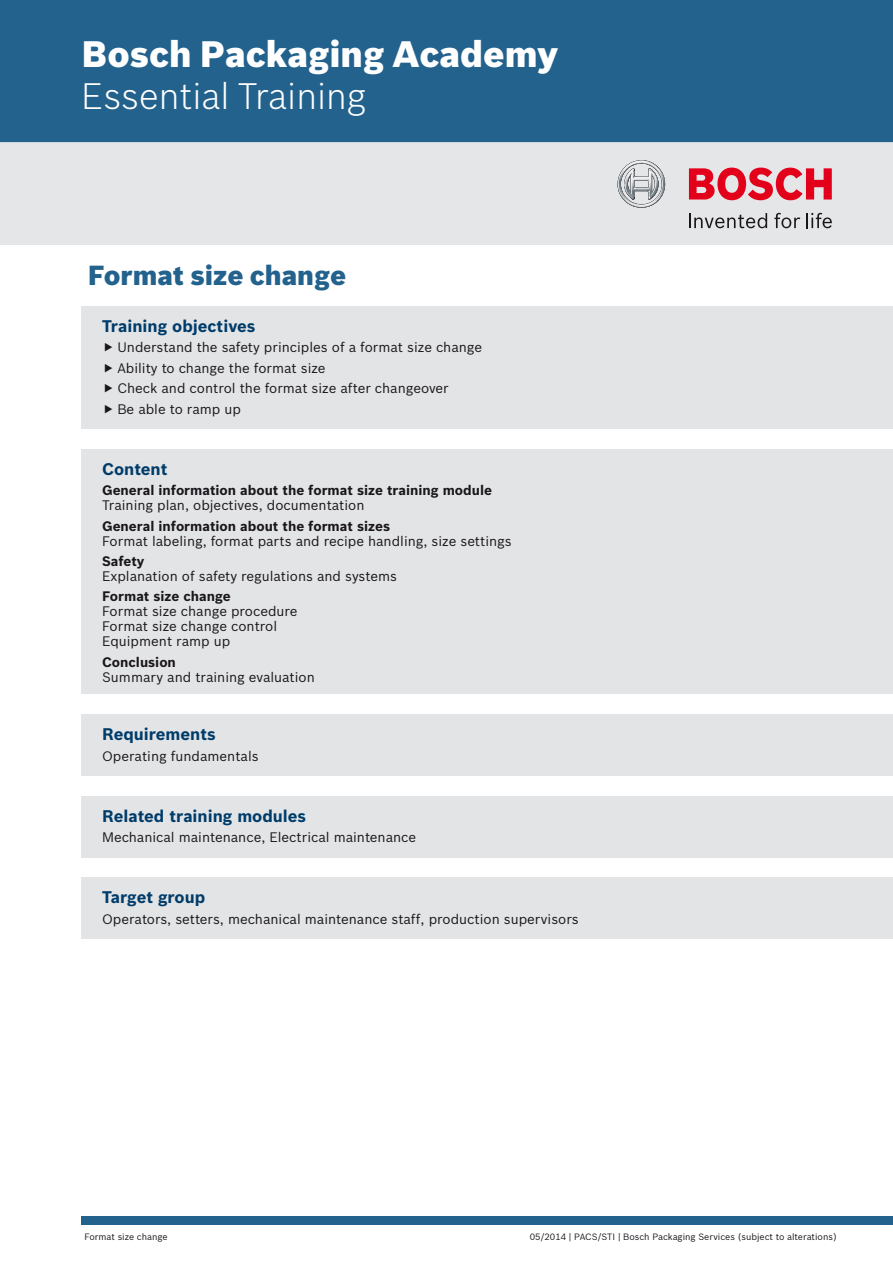
<style>
.page{position:relative;width:893px;height:1263px;background:#fff}
.page>*{position:absolute;margin:0;border:0;box-sizing:border-box;transform-origin:0 0}
.t1{font:900 36px "Bosch Sans";color:#fff}
.t2{font:300 36px "Bosch Sans";color:#fff}
.t3{font:900 27px "Bosch Sans";color:#23628d}
.t4{font:700 16.5px "Bosch Sans";color:#003c6a}
.t5{font:13.5px/20.4px "Bosch Sans";color:#1a171c}
.t6{font:700 13.5px "Bosch Sans";color:#1a171c}
.t7{font:9px "Bosch Sans";color:#1a171c}
</style>
<div class="page">
<div style="left:82px;top:1216px;width:811px;height:9px;background:#23628d"></div>
<div style="left:82px;top:306px;width:811px;height:123px;background:#e3e4e5"></div>
<div style="left:82px;top:449px;width:811px;height:245px;background:#e3e4e5"></div>
<div style="left:82px;top:714px;width:811px;height:62px;background:#e3e4e5"></div>
<div style="left:82px;top:796px;width:811px;height:61px;background:#e3e4e5"></div>
<div style="left:82px;top:878px;width:811px;height:61px;background:#e3e4e5"></div>
<div style="left:0;top:0;width:893px;height:143px;background:#23628d"></div>
<div style="left:0;top:143px;width:893px;height:102px;background:#e3e4e5"></div>
<svg style="left:617px;top:160px;width:48px;height:48px"></svg>
<svg style="left:689px;top:213px;width:78px;height:15px"></svg>
<svg style="left:774px;top:213px;width:26px;height:15px"></svg>
<svg style="left:806px;top:213px;width:26px;height:15px"></svg>
<svg style="left:689px;top:168px;width:143px;height:32px"></svg>
<h1 class="t1" style="left:82px;top:31px;width:478px">Bosch Packaging Academy</h1>
<h1 class="t2" style="left:82px;top:74px;width:286px">Essential Training</h1>
<h2 class="t3" style="left:88px;top:258px;width:260px">Format size change</h2>
<p class="t4" style="left:102px;top:316px;width:155px">Training objectives</p>
<p class="t5" style="left:117px;top:337px;width:366px">Understand the safety principles of a format size change Ability to change the format size<br>Check and control the format size after changeover<br>Be able to ramp up</p>
<p class="t4" style="left:102px;top:458px;width:67px">Content</p>
<p class="t6" style="left:102px;top:482px;width:391px">General information about the format size training module</p>
<p class="t5" style="left:102px;top:495px;width:264px">Training plan, objectives, documentation</p>
<p class="t6" style="left:102px;top:517px;width:289px">General information about the format sizes</p>
<p class="t5" style="left:102px;top:530px;width:411px">Format labeling, format parts and recipe handling, size settings</p>
<p class="t6" style="left:102px;top:553px;width:44px">Safety</p>
<p class="t5" style="left:102px;top:566px;width:296px">Explanation of safety regulations and systems</p>
<p class="t6" style="left:102px;top:588px;width:130px">Format size change</p>
<p class="t5" style="left:102px;top:604px;width:197px;line-height:15px">Format size change procedure<br>Format size change control<br>Equipment ramp up</p>
<p class="t6" style="left:102px;top:653px;width:75px">Conclusion</p>
<p class="t5" style="left:102px;top:667px;width:214px">Summary and training evaluation</p>
<p class="t4" style="left:102px;top:724px;width:115px">Requirements</p>
<p class="t5" style="left:102px;top:745px;width:158px">Operating fundamentals</p>
<p class="t4" style="left:102px;top:805px;width:206px">Related training modules</p>
<p class="t5" style="left:102px;top:827px;width:316px">Mechanical maintenance, Electrical maintenance</p>
<p class="t4" style="left:102px;top:887px;width:105px">Target group</p>
<p class="t5" style="left:102px;top:908px;width:478px">Operators, setters, mechanical maintenance staff, production supervisors</p>
<p class="t7" style="left:84px;top:1231px;width:85px">Format size change</p>
<p class="t7" style="left:530px;top:1231px;width:308px">05/2014 | PACS/STI | Bosch Packaging Services (subject to alterations)</p>
</div>
